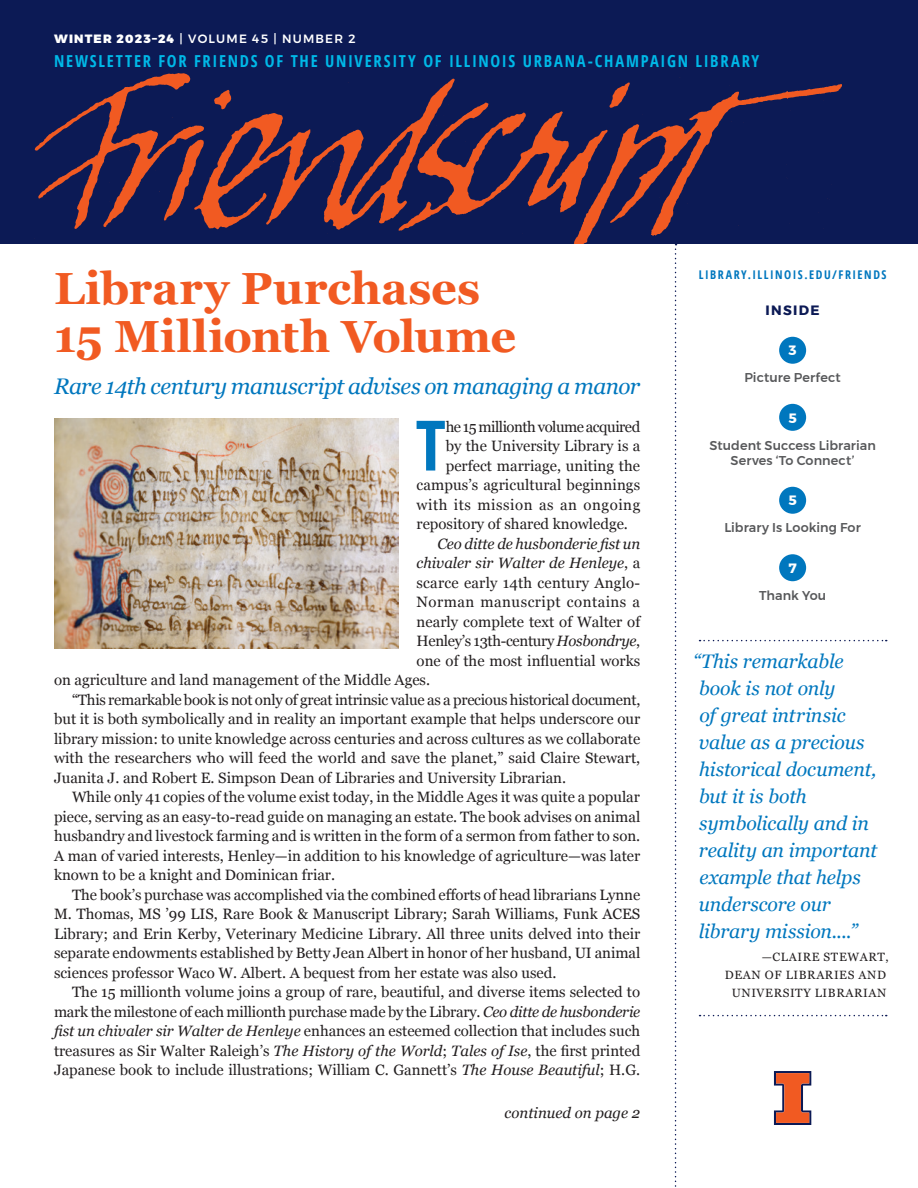
<style>
.page{position:relative;width:918px;height:1188px;background:#fff}
.page>*{position:absolute;margin:0;border:0;box-sizing:border-box;transform-origin:0 0}
.Text_first_paragraph{font:700 condensed 69.6px "Open Sans";color:#0077be}
.A_head{font:700 45px/48px "Georgia";letter-spacing:-.005em;color:#f15a22}
.b_Head{font:italic 22.5px "Georgia";letter-spacing:-.025em;color:#0077be}
.t1{font:italic 19.5px/27px "Georgia";letter-spacing:-.01em;color:#0077be}
.Banner_Tagline{font:700 condensed 16.5px "Open Sans";letter-spacing:.105em;color:#00b8e7}
.Text{font:15px/19.5px "Georgia";color:#231f20;text-align:justify}
.Text_first_paragraph-2{font:15px "Georgia";color:#231f20}
.Text-2{font:italic 15px "Georgia";color:#231f20}
.Text-3{font:15px "Georgia";letter-spacing:-.02em;color:#231f20}
.Text_first_paragraph-3{font:15px "Georgia";letter-spacing:-.03em;color:#231f20}
.Text_first_paragraph-4{font:15px "Georgia";letter-spacing:.035em;color:#231f20}
.Text-4{font:15px "Georgia";letter-spacing:.03em;color:#231f20}
.Continued{font:italic 15px "Georgia";color:#231f20}
.Inside_Head{font:700 13.5px "Montserrat";letter-spacing:.1em;color:#0c1a55}
.t2{font:700 13.5px "Montserrat";color:#fff}
.t3{font:500 12.75px/15px "Montserrat";letter-spacing:.005em;color:#58595b;text-align:center}
.Quotee{font:12px/18px "Georgia";letter-spacing:.05em;color:#231f20;text-align:right}
.Volume___Number{font:500 12px "Montserrat";letter-spacing:.1em;color:#fff}
.Banner_URL{font:700 condensed 12px "Open Sans";letter-spacing:.125em;color:#0077be}
.s1{font-weight:900}
.s2{font-style:normal}
.s3{font-style:italic}
</style>
<div class="page">
<div style="left:779px;top:337px;width:27px;height:27px;background:#0077be;border-radius:50%"></div>
<div style="left:779px;top:404px;width:27px;height:27px;background:#0077be;border-radius:50%"></div>
<div style="left:0;top:0;width:918px;height:244px;background:#0c1a55"></div>
<img style="left:34px;top:68px;width:808px;height:176px">
<div style="left:779px;top:487px;width:27px;height:27px;background:#0077be;border-radius:50%"></div>
<div style="left:779px;top:554px;width:27px;height:27px;background:#0077be;border-radius:50%"></div>
<svg style="left:675px;top:244px;width:2px;height:943px"></svg>
<svg style="left:774px;top:1071px;width:37px;height:54px"></svg>
<svg style="left:700px;top:640px;width:187px;height:1px"></svg>
<svg style="left:700px;top:1015px;width:187px;height:1px"></svg>
<img style="left:54px;top:418px;width:345px;height:230px">
<p class="Volume___Number" style="left:54px;top:29px;width:303px"><span class="s1">WINTER 2023–24</span> | VOLUME 45 | NUMBER 2</p>
<p class="Banner_Tagline" style="left:54px;top:49px;width:707px">NEWSLETTER FOR FRIENDS OF THE UNIVERSITY OF ILLINOIS URBANA-CHAMPAIGN LIBRARY</p>
<p class="A_head" style="left:54px;top:262px;width:464px">Library Purchases<br>15 Millionth Volume</p>
<p class="b_Head" style="left:54px;top:370px;width:588px">Rare 14th century manuscript advises on managing a manor</p>
<p class="Text_first_paragraph" style="left:416px;top:397px;width:32px">T</p>
<p class="Text_first_paragraph-3" style="left:446px;top:415px;width:196px">he 15 millionth volume acquired</p>
<p class="Text_first_paragraph-2" style="left:446px;top:435px;width:196px">by the University Library is a</p>
<p class="Text_first_paragraph-2" style="left:446px;top:454px;width:196px">perfect marriage, uniting the</p>
<p class="Text_first_paragraph-2" style="left:417px;top:474px;width:225px">campus’s agricultural beginnings</p>
<p class="Text_first_paragraph-4" style="left:417px;top:493px;width:225px">with its mission as an ongoing</p>
<p class="Text_first_paragraph-2" style="left:417px;top:513px;width:213px">repository of shared knowledge.</p>
<p class="Text-2" style="left:437px;top:532px;width:205px">Ceo ditte de husbonderie fist un</p>
<p class="Text-2" style="left:417px;top:552px;width:225px">chivaler sir Walter de Henleye<span class="s2">, a</span></p>
<p class="Text" style="left:417px;top:572px;width:225px">scarce early 14th century Anglo-</p>
<p class="Text-4" style="left:417px;top:591px;width:225px">Norman manuscript contains a</p>
<p class="Text" style="left:417px;top:611px;width:225px">nearly complete text of Walter of</p>
<p class="Text-3" style="left:417px;top:630px;width:225px">Henley’s 13th-century <span class="s3">Hosbondrye</span>,</p>
<p class="Text" style="left:417px;top:650px;width:225px">one of the most influential works</p>
<p class="Text" style="left:54px;top:669px;width:378px">on agriculture and land management of the Middle Ages.</p>
<p class="Text" style="left:54px;top:689px;width:588px;text-indent:18px">“This remarkable book is not only of great intrinsic value as a precious historical document, but it is both symbolically and in reality an important example that helps underscore our library mission: to unite knowledge across centuries and across cultures as we collaborate with the researchers who will feed the world and save the planet,” said Claire Stewart, Juanita J. and Robert E. Simpson Dean of Libraries and University Librarian.</p>
<p class="Text" style="left:54px;top:786px;width:588px;text-indent:18px">While only 41 copies of the volume exist today, in the Middle Ages it was quite a popular piece, serving as an easy-to-read guide on managing an estate. The book advises on animal husbandry and livestock farming and is written in the form of a sermon from father to son.<br>A man of varied interests, Henley—in addition to his knowledge of agriculture—was later known to be a knight and Dominican friar.</p>
<p class="Text" style="left:54px;top:884px;width:588px;text-indent:18px">The book’s purchase was accomplished via the combined efforts of head librarians Lynne M. Thomas, MS ’99 LIS, Rare Book &amp; Manuscript Library; Sarah Williams, Funk ACES Library; and Erin Kerby, Veterinary Medicine Library. All three units delved into their separate endowments established by Betty Jean Albert in honor of her husband, UI animal sciences professor Waco W. Albert. A bequest from her estate was also used.</p>
<p class="Text" style="left:54px;top:981px;width:588px;text-indent:18px">The 15 millionth volume joins a group of rare, beautiful, and diverse items selected to mark the milestone of each millionth purchase made by the Library. <span class="s3">Ceo ditte de husbonderie fist un chivaler sir Walter de Henleye</span> enhances an esteemed collection that includes such treasures as Sir Walter Raleigh’s <span class="s3">The History of the World</span>; <span class="s3">Tales of Ise</span>, the first printed Japanese book to include illustrations; William C. Gannett’s <span class="s3">The House Beautiful</span>; H.G.</p>
<p class="Continued" style="left:505px;top:1102px;width:137px">continued on page 2</p>
<p class="Banner_URL" style="left:699px;top:266px;width:189px">LIBRARY.ILLINOIS.EDU/FRIENDS</p>
<p class="Inside_Head" style="left:766px;top:299px;width:56px">INSIDE</p>
<p class="t2" style="left:789px;top:339px;width:10px">3</p>
<p class="t3" style="left:744px;top:370px;width:98px">Picture Perfect</p>
<p class="t2" style="left:788px;top:407px;width:10px">5</p>
<p class="t3" style="left:709px;top:437px;width:168px">Student Success Librarian<br>Serves ‘To Connect’</p>
<p class="t2" style="left:788px;top:489px;width:10px">5</p>
<p class="t3" style="left:724px;top:520px;width:138px">Library Is Looking For</p>
<p class="t2" style="left:789px;top:557px;width:9px">7</p>
<p class="t3" style="left:759px;top:587px;width:69px">Thank You</p>
<p class="t1" style="left:693px;top:647px;width:186px">“This remarkable book is not only<br>of great intrinsic value as a precious historical document, but it is both symbolically and in reality an important example that helps underscore our library mission....”</p>
<p class="Quotee" style="left:725px;top:947px;width:165px">—CLAIRE STEWART,<br>DEAN OF LIBRARIES AND<br>UNIVERSITY LIBRARIAN</p>
</div>
